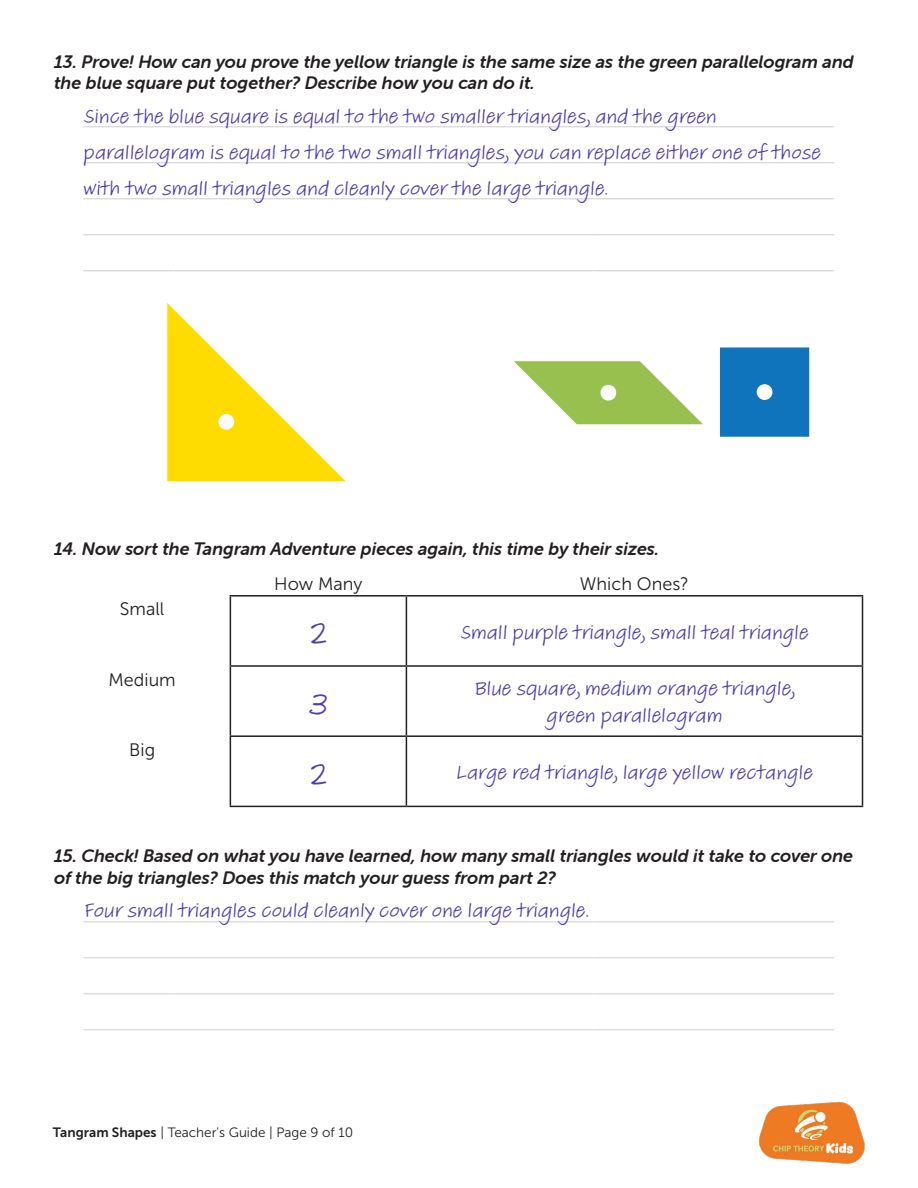
<style>
.page{position:relative;width:918px;height:1188px;background:#fff}
.page>*{position:absolute;margin:0;border:0;box-sizing:border-box;transform-origin:0 0}
.Student_Sample_Text{font:36px "Adobe Handwriting Tiffany";color:#4f3ea9}
.Student_Sample_Text-2{font:21px/36px "Adobe Handwriting Tiffany";color:#4f3ea9;text-align:center}
.t1{font:18px "Helvetica";color:#c7c8ca}
.Worksheet_Question{font:italic 18px/21.6px "Museo Sans Rounded 700";color:#231f20}
.Body_Text{font:18px "Museo Sans 300";color:#231f20}
.t2{font:13.5px "Museo Sans 300";color:#231f20}
.s1{font-family:"Museo Sans 700"}
</style>
<div class="page">
<img style="left:759px;top:1102px;width:106px;height:62px">
<svg style="left:167px;top:303px;width:179px;height:178px"></svg>
<div style="left:218px;top:414px;width:16px;height:16px;background:#fff;border-radius:50%"></div>
<svg style="left:514px;top:361px;width:189px;height:63px"></svg>
<div style="left:720px;top:347px;width:89px;height:90px;background:#1074bc"></div>
<div style="left:757px;top:384px;width:15px;height:16px;background:#fff;border-radius:50%"></div>
<hr style="left:230px;top:595px;width:176px;height:2px;background:#231f20">
<hr style="left:230px;top:597px;width:1px;height:68px;background:#231f20">
<hr style="left:406px;top:595px;width:457px;height:2px;background:#231f20">
<hr style="left:406px;top:597px;width:1px;height:68px;background:#231f20">
<hr style="left:862px;top:597px;width:1px;height:68px;background:#231f20">
<hr style="left:230px;top:665px;width:176px;height:2px;background:#231f20">
<hr style="left:230px;top:667px;width:1px;height:68px;background:#231f20">
<hr style="left:406px;top:665px;width:457px;height:2px;background:#231f20">
<hr style="left:406px;top:667px;width:1px;height:68px;background:#231f20">
<hr style="left:862px;top:667px;width:1px;height:68px;background:#231f20">
<hr style="left:230px;top:735px;width:176px;height:2px;background:#231f20">
<hr style="left:230px;top:737px;width:1px;height:69px;background:#231f20">
<hr style="left:406px;top:735px;width:457px;height:2px;background:#231f20">
<hr style="left:406px;top:737px;width:1px;height:69px;background:#231f20">
<hr style="left:862px;top:737px;width:1px;height:69px;background:#231f20">
<hr style="left:230px;top:806px;width:176px;height:1px;background:#231f20">
<hr style="left:406px;top:806px;width:457px;height:1px;background:#231f20">
<p class="Worksheet_Question" style="left:54px;top:51px;width:801px">13. Prove! How can you prove the yellow triangle is the same size as the green parallelogram and the blue square put together? Describe how you can do it.</p>
<p class="t1" style="left:84px;top:105px;width:752px">___________________________________________________________________________</p>
<p class="t1" style="left:84px;top:141px;width:752px">___________________________________________________________________________</p>
<p class="t1" style="left:84px;top:177px;width:752px">___________________________________________________________________________</p>
<p class="t1" style="left:84px;top:213px;width:752px">___________________________________________________________________________</p>
<p class="t1" style="left:84px;top:249px;width:752px">___________________________________________________________________________</p>
<p class="Student_Sample_Text-2" style="left:84px;top:98px;width:739px;text-align:left">Since the blue square is equal to the two smaller triangles, and the green parallelogram is equal to the two small triangles, you can replace either one of those with two small triangles and cleanly cover the large triangle.</p>
<p class="Worksheet_Question" style="left:54px;top:538px;width:607px">14. Now sort the Tangram Adventure pieces again, this time by their sizes.</p>
<p class="Body_Text" style="left:274px;top:574px;width:90px">How Many</p>
<p class="Body_Text" style="left:580px;top:574px;width:111px">Which Ones?</p>
<p class="Body_Text" style="left:120px;top:599px;width:46px">Small</p>
<p class="Student_Sample_Text" style="left:310px;top:608px;width:19px">2</p>
<p class="Student_Sample_Text-2" style="left:460px;top:614px;width:350px">Small purple triangle, small teal triangle</p>
<p class="Body_Text" style="left:109px;top:670px;width:69px">Medium</p>
<p class="Student_Sample_Text" style="left:308px;top:678px;width:22px">3</p>
<p class="Student_Sample_Text-2" style="left:474px;top:675px;width:323px;line-height:27px">Blue square, medium orange triangle, green parallelogram</p>
<p class="Body_Text" style="left:129px;top:740px;width:27px">Big</p>
<p class="Student_Sample_Text" style="left:310px;top:748px;width:19px">2</p>
<p class="Student_Sample_Text-2" style="left:456px;top:755px;width:358px">Large red triangle, large yellow rectangle</p>
<p class="Worksheet_Question" style="left:54px;top:845px;width:801px">15. Check! Based on what you have learned, how many small triangles would it take to cover one of the big triangles? Does this match your guess from part 2?</p>
<p class="t1" style="left:84px;top:900px;width:752px">___________________________________________________________________________</p>
<p class="t1" style="left:84px;top:936px;width:752px">___________________________________________________________________________</p>
<p class="t1" style="left:84px;top:972px;width:752px">___________________________________________________________________________</p>
<p class="t1" style="left:84px;top:1008px;width:752px">___________________________________________________________________________</p>
<p class="Student_Sample_Text-2" style="left:84px;top:892px;width:507px">Four small triangles could cleanly cover one large triangle.</p>
<p class="t2" style="left:53px;top:1125px;width:302px"><span class="s1">Tangram Shapes</span> | Teacher's Guide | Page 9 of 10</p>
</div>
